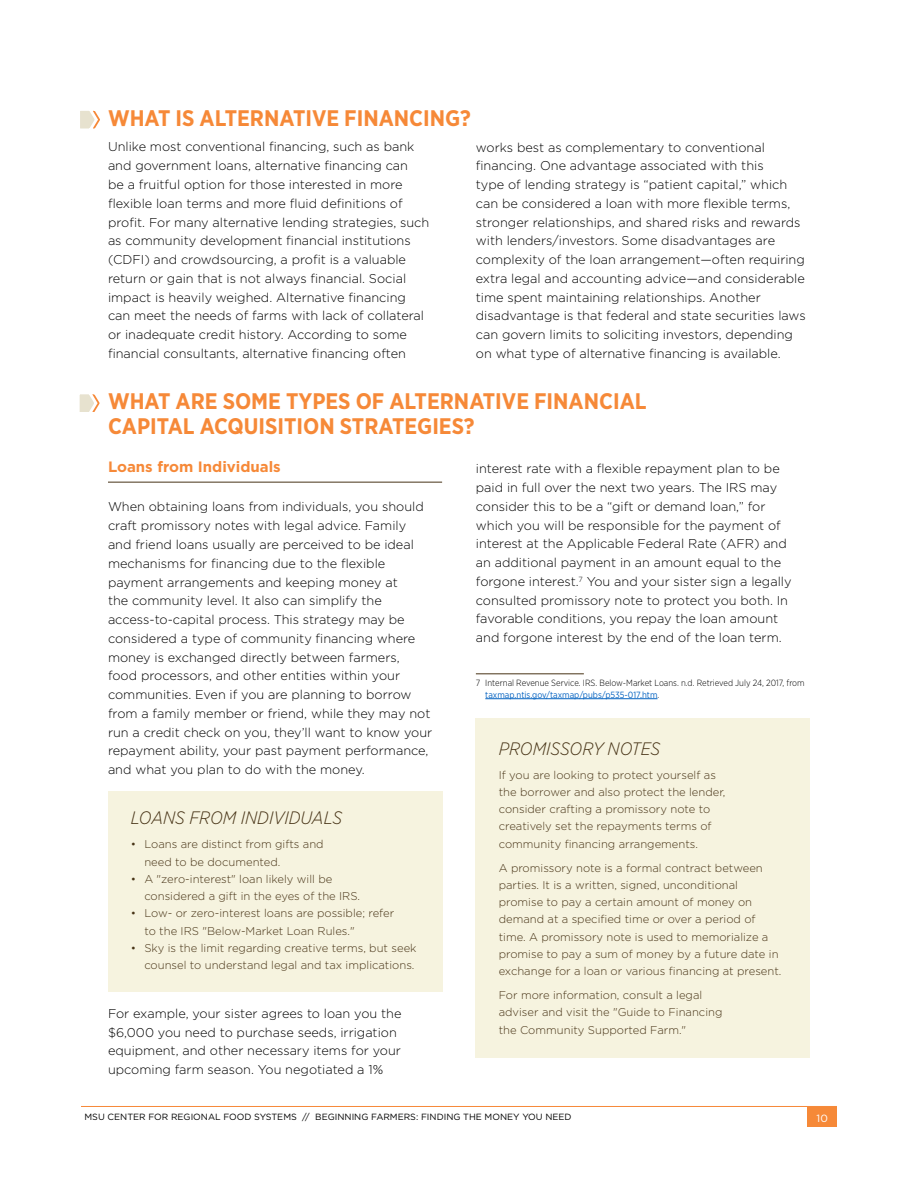
<style>
.page{position:relative;width:918px;height:1188px;background:#fff}
.page>*{position:absolute;margin:0;border:0;box-sizing:border-box;transform-origin:0 0}
.t1{font:700 22.5px/25.5px "Gotham Narrow";color:#f68938}
.t2{font:italic 300 18px "Gotham Narrow";color:#473316}
.t3{font:700 15px "Gotham";color:#f68938}
.t4{font:300 12.75px/18.8px "Gotham";color:#000}
.t5{font:300 11.25px/17.2px "Gotham";color:#473316}
.t6{font:10.5px "Gotham";color:#fff}
.t7{font:300 9px/12px "Gotham Narrow";color:#000}
.t8{font:9px "Gotham";color:#000}
.s1{font-weight:400;color:#0563c1}
</style>
<div class="page">
<hr style="left:108px;top:482px;width:334px;height:1px;background:#473316">
<hr style="left:476px;top:674px;width:108px;height:1px;background:#473316">
<hr style="left:485px;top:698px;width:173px;height:1px;background:#0563c1">
<svg style="left:80px;top:110px;width:20px;height:19px"></svg>
<svg style="left:79px;top:394px;width:21px;height:18px"></svg>
<div style="left:108px;top:791px;width:334px;height:201px;background:#f6f3df"></div>
<div style="left:476px;top:718px;width:334px;height:340px;background:#f6f3df"></div>
<hr style="left:81px;top:1106px;width:756px;height:1px;background:#f68938">
<div style="left:807px;top:1107px;width:30px;height:20px;background:#f68938"></div>
<h1 class="t1" style="left:108px;top:105px;width:364px">WHAT IS ALTERNATIVE FINANCING?</h1>
<p class="t4" style="left:108px;top:137px;width:323px">Unlike most conventional financing, such as bank and government loans, alternative financing can<br>be a fruitful option for those interested in more flexible loan terms and more fluid definitions of profit. For many alternative lending strategies, such as community development financial institutions (CDFI) and crowdsourcing, a profit is a valuable return or gain that is not always financial. Social impact is heavily weighed. Alternative financing can meet the needs of farms with lack of collateral or inadequate credit history. According to some financial consultants, alternative financing often</p>
<p class="t4" style="left:476px;top:137px;width:331px">works best as complementary to conventional financing. One advantage associated with this<br>type of lending strategy is “patient capital,” which can be considered a loan with more flexible terms, stronger relationships, and shared risks and rewards with lenders/investors. Some disadvantages are complexity of the loan arrangement—often requiring extra legal and accounting advice—and considerable time spent maintaining relationships. Another disadvantage is that federal and state securities laws can govern limits to soliciting investors, depending on what type of alternative financing is available.</p>
<h1 class="t1" style="left:108px;top:388px;width:540px">WHAT ARE SOME TYPES OF ALTERNATIVE FINANCIAL<br>CAPITAL ACQUISITION STRATEGIES?</h1>
<p class="t3" style="left:108px;top:457px;width:174px">Loans from Individuals</p>
<p class="t4" style="left:108px;top:497px;width:326px">When obtaining loans from individuals, you should craft promissory notes with legal advice. Family and friend loans usually are perceived to be ideal mechanisms for financing due to the flexible payment arrangements and keeping money at<br>the community level. It also can simplify the access-to-capital process. This strategy may be considered a type of community financing where money is exchanged directly between farmers,<br>food processors, and other entities within your communities. Even if you are planning to borrow from a family member or friend, while they may not run a credit check on you, they’ll want to know your repayment ability, your past payment performance, and what you plan to do with the money.</p>
<p class="t4" style="left:476px;top:459px;width:317px">interest rate with a flexible repayment plan to be paid in full over the next two years. The IRS may consider this to be a “gift or demand loan,” for which you will be responsible for the payment of interest at the Applicable Federal Rate (AFR) and an additional payment in an amount equal to the forgone interest.<sup>7</sup> You and your sister sign a legally consulted promissory note to protect you both. In favorable conditions, you repay the loan amount and forgone interest by the end of the loan term.</p>
<p class="t7" style="left:485px;top:676px;width:321px;text-indent:-9px">7 Internal Revenue Service. IRS. Below-Market Loans. n.d. Retrieved July 24, 2017, from <span class="s1">taxmap.ntis.gov/taxmap/pubs/p535-017.htm</span>.</p>
<h2 class="t2" style="left:499px;top:737px;width:163px">PROMISSORY NOTES</h2>
<p class="t5" style="left:499px;top:766px;width:228px">If you are looking to protect yourself as the borrower and also protect the lender, consider crafting a promissory note to creatively set the repayments terms of community financing arrangements.</p>
<p class="t5" style="left:499px;top:859px;width:284px">A promissory note is a formal contract between parties. It is a written, signed, unconditional promise to pay a certain amount of money on demand at a specified time or over a period of time. A promissory note is used to memorialize a promise to pay a sum of money by a future date in exchange for a loan or various financing at present.</p>
<p class="t5" style="left:499px;top:986px;width:225px">For more information, consult a legal adviser and visit the "Guide to Financing the Community Supported Farm."</p>
<h2 class="t2" style="left:131px;top:807px;width:213px">LOANS FROM INDIVIDUALS</h2>
<p class="t5" style="left:144px;top:836px;width:181px;text-indent:-14px">• Loans are distinct from gifts and need to be documented.</p>
<p class="t5" style="left:144px;top:870px;width:217px;text-indent:-14px">• A "zero-interest" loan likely will be considered a gift in the eyes of the IRS.</p>
<p class="t5" style="left:144px;top:905px;width:251px;text-indent:-14px">• Low- or zero-interest loans are possible; refer to the IRS "Below-Market Loan Rules."</p>
<p class="t5" style="left:131px;top:939px;width:287px;text-align:right">• Sky is the limit regarding creative terms, but seek counsel to understand legal and tax implications.</p>
<p class="t4" style="left:108px;top:1004px;width:295px">For example, your sister agrees to loan you the $6,000 you need to purchase seeds, irrigation equipment, and other necessary items for your upcoming farm season. You negotiated a 1%</p>
<p class="t8" style="left:85px;top:1111px;width:489px">MSU CENTER FOR REGIONAL FOOD SYSTEMS // BEGINNING FARMERS: FINDING THE MONEY YOU NEED</p>
<p class="t6" style="left:817px;top:1111px;width:13px">10</p>
</div>
